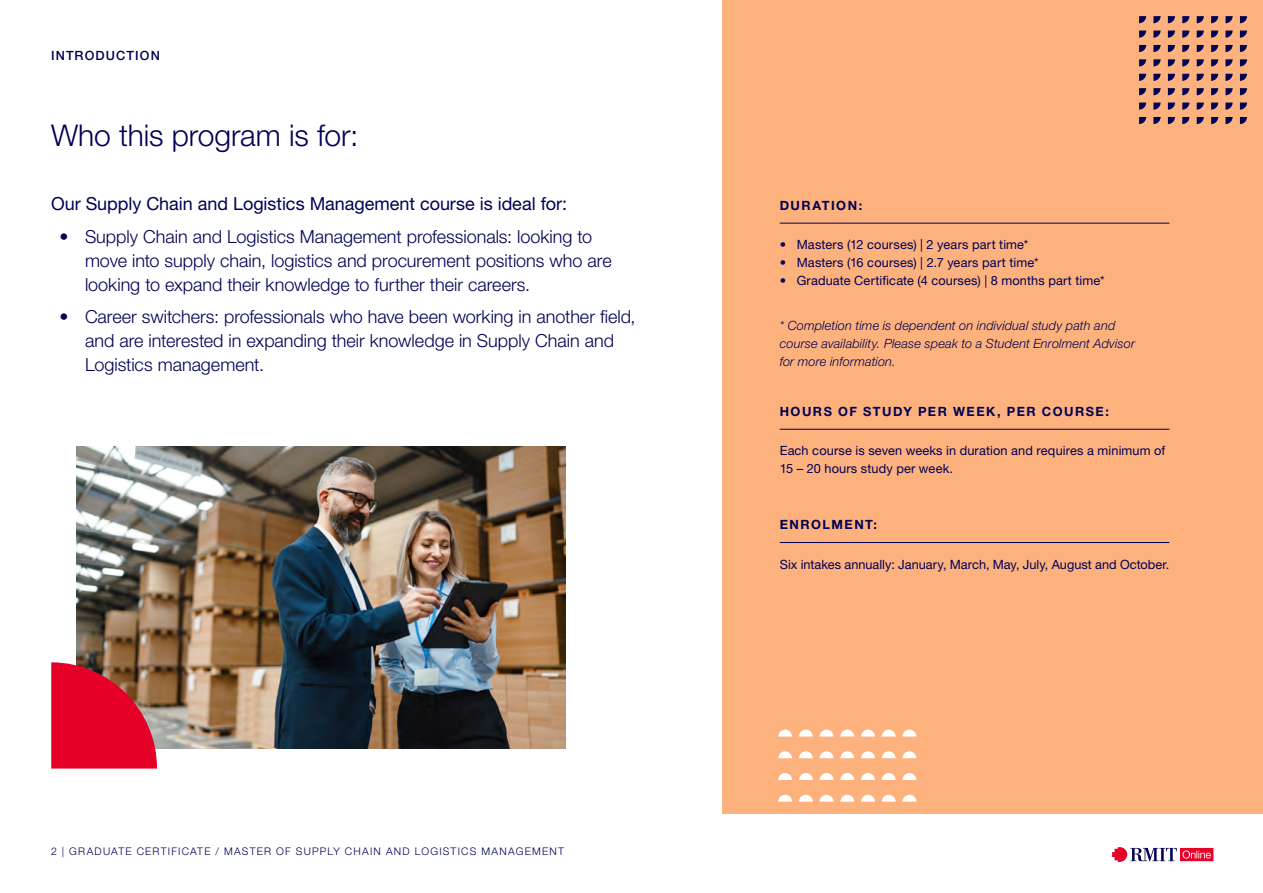
<style>
.page{position:relative;width:1263px;height:893px;background:#fff}
.page>*{position:absolute;margin:0;border:0;box-sizing:border-box;transform-origin:0 0}
.t1{font:300 30px "Helvetica Neue LT Pro";letter-spacing:-.005em;color:#000054}
.t2{font:300 18px/24px "Helvetica Neue LT Pro";color:#000054}
.t3{font:18px "Helvetica Neue LT Pro";letter-spacing:-.005em;color:#000054}
.t4{font:12.75px/18px "Helvetica Neue LT Pro";letter-spacing:.01em;color:#000054}
.t5{font:italic 300 12.75px/18px "Helvetica Neue LT Pro";letter-spacing:.01em;color:#000054}
.t6{font:700 12.75px "Helvetica Neue LT Pro";letter-spacing:.115em;color:#000054}
.t7{font:500 12.75px "Helvetica Neue LT Std";letter-spacing:.09em;color:#000054}
.t8{font:300 10.5px "Helvetica Neue LT Pro";letter-spacing:.115em;color:#000054}
</style>
<div class="page">
<svg style="left:1112px;top:847px;width:101px;height:15px"></svg>
<img style="left:77px;top:446px;width:489px;height:303px">
<div style="left:723px;top:0;width:540px;height:813px;background:#fdb27e"></div>
<svg style="left:51px;top:662px;width:106px;height:107px;background:#d31933"></svg>
<svg style="left:1139px;top:16px;width:7px;height:7px"></svg>
<svg style="left:1153px;top:16px;width:7px;height:7px"></svg>
<svg style="left:1168px;top:16px;width:7px;height:7px"></svg>
<svg style="left:1182px;top:16px;width:7px;height:7px"></svg>
<svg style="left:1197px;top:16px;width:7px;height:7px"></svg>
<svg style="left:1211px;top:16px;width:7px;height:7px"></svg>
<svg style="left:1225px;top:16px;width:8px;height:7px"></svg>
<svg style="left:1240px;top:16px;width:7px;height:7px"></svg>
<svg style="left:1139px;top:31px;width:7px;height:7px"></svg>
<svg style="left:1153px;top:31px;width:7px;height:7px"></svg>
<svg style="left:1168px;top:31px;width:7px;height:7px"></svg>
<svg style="left:1182px;top:31px;width:7px;height:7px"></svg>
<svg style="left:1197px;top:31px;width:7px;height:7px"></svg>
<svg style="left:1211px;top:31px;width:7px;height:7px"></svg>
<svg style="left:1225px;top:31px;width:8px;height:7px"></svg>
<svg style="left:1240px;top:31px;width:7px;height:7px"></svg>
<svg style="left:1139px;top:45px;width:7px;height:7px"></svg>
<svg style="left:1153px;top:45px;width:7px;height:7px"></svg>
<svg style="left:1168px;top:45px;width:7px;height:7px"></svg>
<svg style="left:1182px;top:45px;width:7px;height:7px"></svg>
<svg style="left:1197px;top:45px;width:7px;height:7px"></svg>
<svg style="left:1211px;top:45px;width:7px;height:7px"></svg>
<svg style="left:1225px;top:45px;width:8px;height:7px"></svg>
<svg style="left:1240px;top:45px;width:7px;height:7px"></svg>
<svg style="left:1139px;top:59px;width:7px;height:7px"></svg>
<svg style="left:1153px;top:59px;width:7px;height:7px"></svg>
<svg style="left:1168px;top:59px;width:7px;height:7px"></svg>
<svg style="left:1182px;top:59px;width:7px;height:7px"></svg>
<svg style="left:1197px;top:59px;width:7px;height:7px"></svg>
<svg style="left:1211px;top:59px;width:7px;height:7px"></svg>
<svg style="left:1225px;top:59px;width:8px;height:7px"></svg>
<svg style="left:1240px;top:59px;width:7px;height:7px"></svg>
<svg style="left:1139px;top:74px;width:7px;height:7px"></svg>
<svg style="left:1153px;top:74px;width:7px;height:7px"></svg>
<svg style="left:1168px;top:74px;width:7px;height:7px"></svg>
<svg style="left:1182px;top:74px;width:7px;height:7px"></svg>
<svg style="left:1197px;top:74px;width:7px;height:7px"></svg>
<svg style="left:1211px;top:74px;width:7px;height:7px"></svg>
<svg style="left:1225px;top:74px;width:8px;height:7px"></svg>
<svg style="left:1240px;top:74px;width:7px;height:7px"></svg>
<svg style="left:1139px;top:88px;width:7px;height:7px"></svg>
<svg style="left:1153px;top:88px;width:7px;height:7px"></svg>
<svg style="left:1168px;top:88px;width:7px;height:7px"></svg>
<svg style="left:1182px;top:88px;width:7px;height:7px"></svg>
<svg style="left:1197px;top:88px;width:7px;height:7px"></svg>
<svg style="left:1211px;top:88px;width:7px;height:7px"></svg>
<svg style="left:1225px;top:88px;width:8px;height:7px"></svg>
<svg style="left:1240px;top:88px;width:7px;height:7px"></svg>
<svg style="left:1139px;top:103px;width:7px;height:7px"></svg>
<svg style="left:1153px;top:103px;width:7px;height:7px"></svg>
<svg style="left:1168px;top:103px;width:7px;height:7px"></svg>
<svg style="left:1182px;top:103px;width:7px;height:7px"></svg>
<svg style="left:1197px;top:103px;width:7px;height:7px"></svg>
<svg style="left:1211px;top:103px;width:7px;height:7px"></svg>
<svg style="left:1225px;top:103px;width:8px;height:7px"></svg>
<svg style="left:1240px;top:103px;width:7px;height:7px"></svg>
<svg style="left:1139px;top:117px;width:7px;height:7px"></svg>
<svg style="left:1153px;top:117px;width:7px;height:7px"></svg>
<svg style="left:1168px;top:117px;width:7px;height:7px"></svg>
<svg style="left:1182px;top:117px;width:7px;height:7px"></svg>
<svg style="left:1197px;top:117px;width:7px;height:7px"></svg>
<svg style="left:1211px;top:117px;width:7px;height:7px"></svg>
<svg style="left:1225px;top:117px;width:8px;height:7px"></svg>
<svg style="left:1240px;top:117px;width:7px;height:7px"></svg>
<svg style="left:902px;top:795px;width:14px;height:7px"></svg>
<svg style="left:902px;top:773px;width:14px;height:7px"></svg>
<svg style="left:902px;top:751px;width:14px;height:7px"></svg>
<svg style="left:902px;top:730px;width:14px;height:6px"></svg>
<svg style="left:882px;top:795px;width:14px;height:7px"></svg>
<svg style="left:882px;top:773px;width:14px;height:7px"></svg>
<svg style="left:882px;top:751px;width:14px;height:7px"></svg>
<svg style="left:882px;top:730px;width:14px;height:6px"></svg>
<svg style="left:861px;top:795px;width:14px;height:7px"></svg>
<svg style="left:861px;top:773px;width:14px;height:7px"></svg>
<svg style="left:861px;top:751px;width:14px;height:7px"></svg>
<svg style="left:861px;top:730px;width:14px;height:6px"></svg>
<svg style="left:840px;top:795px;width:14px;height:7px"></svg>
<svg style="left:840px;top:773px;width:14px;height:7px"></svg>
<svg style="left:840px;top:751px;width:14px;height:7px"></svg>
<svg style="left:840px;top:730px;width:14px;height:6px"></svg>
<svg style="left:820px;top:795px;width:13px;height:7px"></svg>
<svg style="left:820px;top:773px;width:13px;height:7px"></svg>
<svg style="left:820px;top:751px;width:13px;height:7px"></svg>
<svg style="left:820px;top:730px;width:13px;height:6px"></svg>
<svg style="left:799px;top:795px;width:14px;height:7px"></svg>
<svg style="left:799px;top:773px;width:14px;height:7px"></svg>
<svg style="left:799px;top:751px;width:14px;height:7px"></svg>
<svg style="left:799px;top:730px;width:14px;height:6px"></svg>
<svg style="left:778px;top:795px;width:14px;height:7px"></svg>
<svg style="left:778px;top:773px;width:14px;height:7px"></svg>
<svg style="left:778px;top:751px;width:14px;height:7px"></svg>
<svg style="left:778px;top:730px;width:14px;height:6px"></svg>
<hr style="left:780px;top:223px;width:389px;height:1px;background:#000054">
<hr style="left:780px;top:429px;width:389px;height:1px;background:#000054">
<hr style="left:780px;top:542px;width:389px;height:1px;background:#000054">
<p class="t7" style="left:51px;top:48px;width:110px">INTRODUCTION</p>
<h1 class="t1" style="left:51px;top:116px;width:309px">Who this program is for:</h1>
<p class="t3" style="left:51px;top:193px;width:517px">Our Supply Chain and Logistics Management course is ideal for:</p>
<p class="t2" style="left:85px;top:224px;width:528px;text-indent:-26px">• Supply Chain and Logistics Management professionals: looking to move into supply chain, logistics and procurement positions who are looking to expand their knowledge to further their careers.</p>
<p class="t2" style="left:85px;top:304px;width:552px;text-indent:-26px">• Career switchers: professionals who have been working in another field, and are interested in expanding their knowledge in Supply Chain and<br>Logistics management.</p>
<p class="t8" style="left:51px;top:845px;width:514px">2 | GRADUATE CERTIFICATE / MASTER OF SUPPLY CHAIN AND LOGISTICS MANAGEMENT</p>
<p class="t6" style="left:780px;top:198px;width:84px">DURATION:</p>
<p class="t4" style="left:780px;top:236px;width:250px">• Masters (12 courses) | 2 years part time*</p>
<p class="t4" style="left:780px;top:254px;width:260px">• Masters (16 courses) | 2.7 years part time*</p>
<p class="t4" style="left:780px;top:272px;width:326px">• Graduate Certificate (4 courses) | 8 months part time*</p>
<p class="t5" style="left:780px;top:316px;width:357px">* Completion time is dependent on individual study path and course availability. Please speak to a Student Enrolment Advisor for more information.</p>
<p class="t6" style="left:780px;top:404px;width:331px">HOURS OF STUDY PER WEEK, PER COURSE:</p>
<p class="t4" style="left:780px;top:442px;width:387px">Each course is seven weeks in duration and requires a minimum of<br>15 – 20 hours study per week.</p>
<p class="t6" style="left:780px;top:517px;width:99px">ENROLMENT:</p>
<p class="t4" style="left:780px;top:555px;width:391px">Six intakes annually: January, March, May, July, August and October.</p>
</div>
